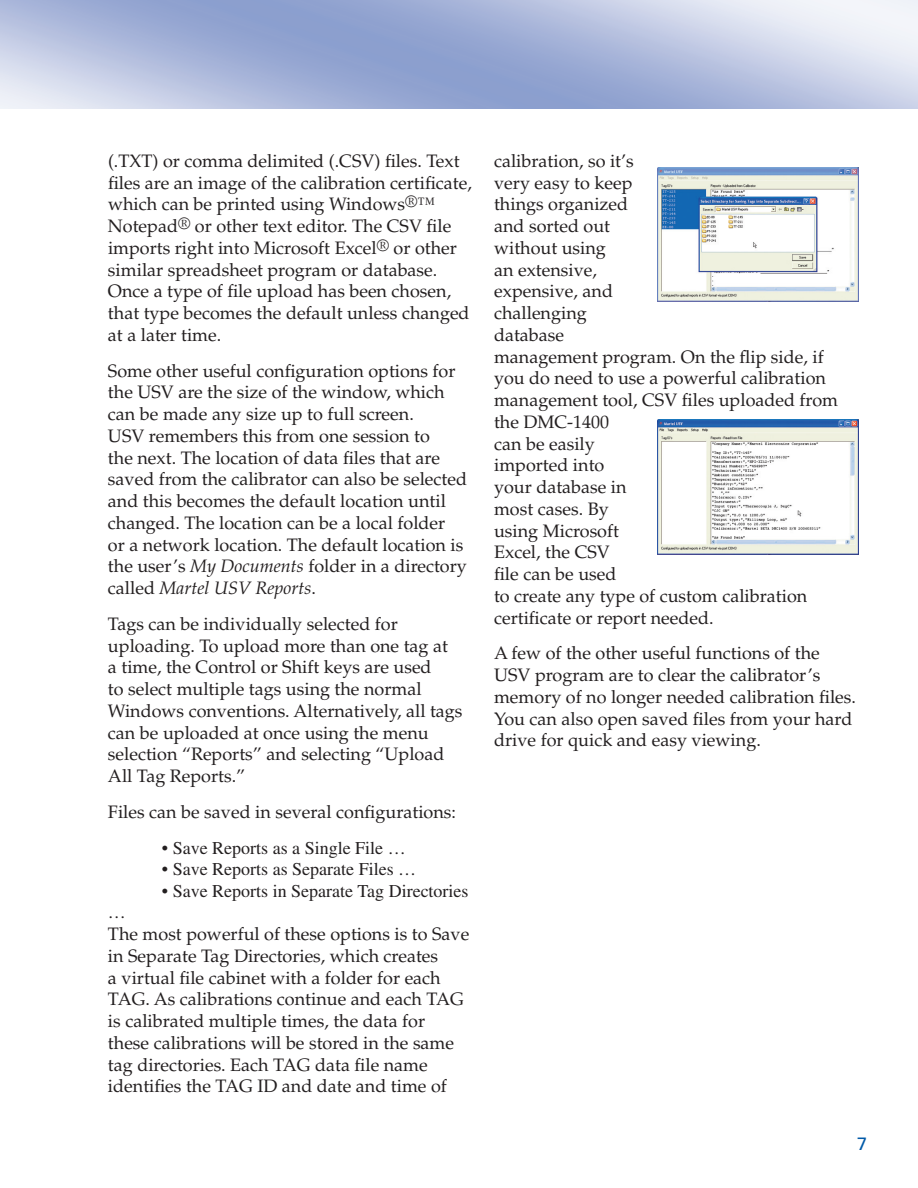
<style>
.page{position:relative;width:918px;height:1188px;background:#fff}
.page>*{position:absolute;margin:0;border:0;box-sizing:border-box;transform-origin:0 0}
.t1{font:18px/21.8px "Palatino";color:#231f20}
.t2{font:18px "Times";color:#231f20}
.t3{font:18px "Univers";color:#015aa8}
.s1{font-style:italic}
</style>
<div class="page">
<img style="left:658px;top:167px;width:201px;height:135px">
<img style="left:658px;top:420px;width:201px;height:134px">
<p class="t1" style="left:108px;top:152px;width:365px">(.TXT) or comma delimited (.CSV) files. Text files are an image of the calibration certificate, which can be printed using Windows<sup>®</sup>™ Notepad<sup>®</sup> or other text editor. The CSV file imports right into Microsoft Excel<sup>®</sup> or other similar spreadsheet program or database.<br>Once a type of file upload has been chosen, that type becomes the default unless changed at a later time.</p>
<p class="t1" style="left:108px;top:362px;width:361px">Some other useful configuration options for the USV are the size of the window, which can be made any size up to full screen.<br>USV remembers this from one session to<br>the next. The location of data files that are saved from the calibrator can also be selected and this becomes the default location until changed. The location can be a local folder<br>or a network location. The default location is the user’s <span class="s1">My Documents</span> folder in a directory called <span class="s1">Martel USV Reports</span>.</p>
<p class="t1" style="left:108px;top:615px;width:356px">Tags can be individually selected for uploading. To upload more than one tag at<br>a time, the Control or Shift keys are used<br>to select multiple tags using the normal Windows conventions. Alternatively, all tags can be uploaded at once using the menu selection “Reports” and selecting “Upload All Tag Reports.”</p>
<p class="t1" style="left:108px;top:803px;width:350px">Files can be saved in several configurations:</p>
<p class="t2" style="left:162px;top:841px;width:245px">• Save Reports as a Single File …</p>
<p class="t2" style="left:162px;top:863px;width:256px">• Save Reports as Separate Files …</p>
<p class="t2" style="left:162px;top:884px;width:308px">• Save Reports in Separate Tag Directories</p>
<p class="t2" style="left:108px;top:906px;width:19px">…</p>
<p class="t1" style="left:108px;top:925px;width:363px">The most powerful of these options is to Save in Separate Tag Directories, which creates<br>a virtual file cabinet with a folder for each TAG. As calibrations continue and each TAG is calibrated multiple times, the data for these calibrations will be stored in the same tag directories. Each TAG data file name identifies the TAG ID and date and time of</p>
<p class="t1" style="left:494px;top:152px;width:346px">calibration, so it’s<br>very easy to keep<br>things organized<br>and sorted out<br>without using<br>an extensive,<br>expensive, and<br>challenging<br>database<br>management program. On the flip side, if you do need to use a powerful calibration management tool, CSV files uploaded from the DMC-1400<br>can be easily<br>imported into<br>your database in<br>most cases. By<br>using Microsoft<br>Excel, the CSV<br>file can be used<br>to create any type of custom calibration certificate or report needed.</p>
<p class="t1" style="left:494px;top:644px;width:363px">A few of the other useful functions of the USV program are to clear the calibrator’s memory of no longer needed calibration files.<br>You can also open saved files from your hard drive for quick and easy viewing.</p>
<p class="t3" style="left:857px;top:1137px;width:12px">7</p>
</div>
